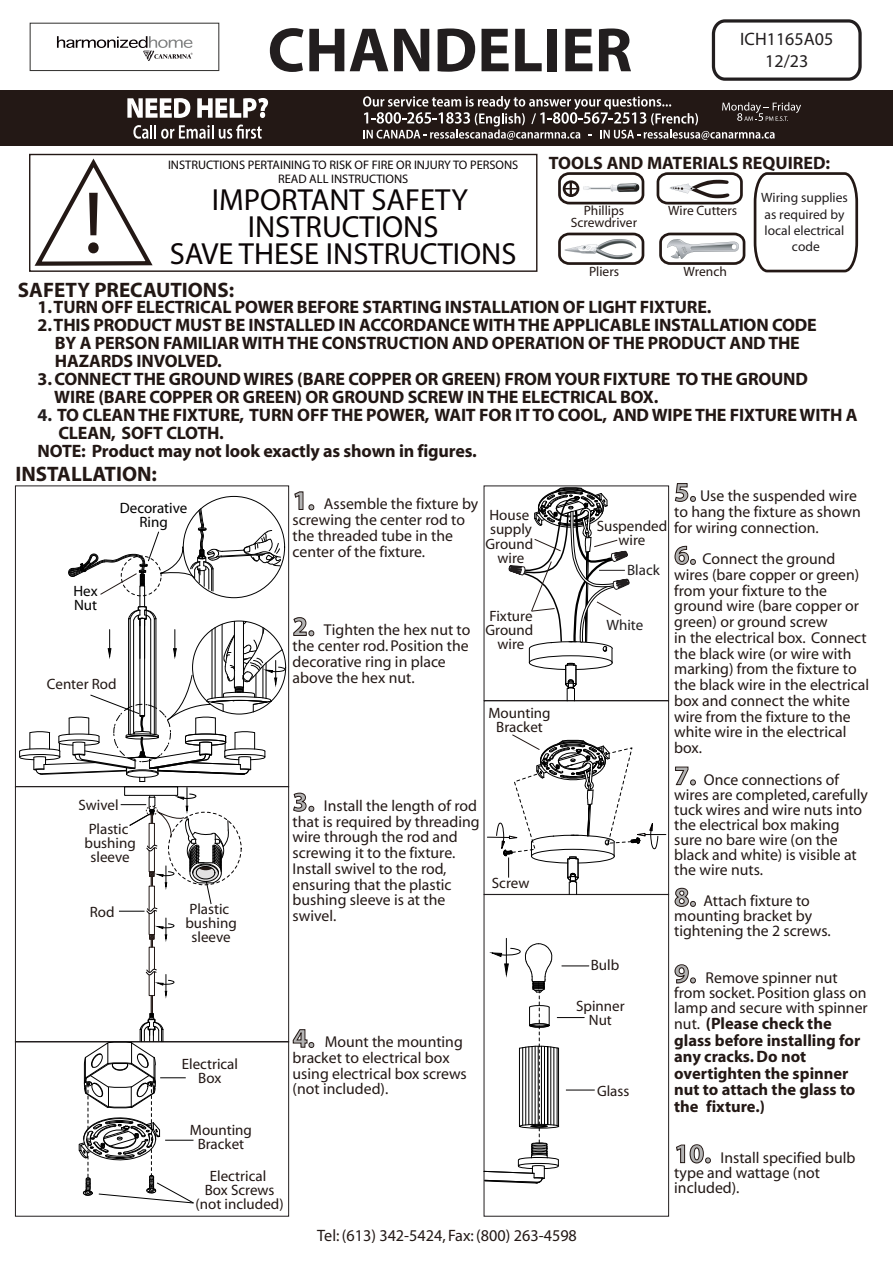
<style>
.page{position:relative;width:893px;height:1263px;background:#fff}
.page>*{position:absolute;margin:0;border:0;box-sizing:border-box;transform-origin:0 0}
.t1{font:88.5px "Myriad";color:#231815}
.t2{font:700 63px "Myriad";color:#221e1f}
.t3{font:30.6px/27px "Myriad";color:#0b0506;text-align:center}
.t4{font:700 21px "Myriad";color:#231815}
.t5{font:700 18px/18px "Myriad";letter-spacing:-.01em;color:#221714}
.t6{font:700 18px "Myriad";color:#231815}
.t7{font:18px/21.6px "Myriad";color:#221e1f;text-align:center}
.t8{font:700 16.5px/16.5px "Myriad";color:#231815}
.t9{font:16.5px "Myriad";color:#221815}
.t10{font:15.75px/15.8px "Myriad";color:#231815}
.t11{font:15.75px/15.1px "Myriad";color:#221815}
.t12{font:15px/14px "Myriad";color:#221815;text-align:center}
.t13{font:15px/14px "Myriad";color:#211613;text-align:center}
.t14{font:15px/14px "Myriad";color:#000}
.t15{font:15px/13.5px "Myriad";color:#231815;text-align:center}
.t16{font:15px "Myriad";color:#231f20}
.t17{font:13.5px/16.2px "Myriad";color:#211d1e;text-align:center}
.t18{font:13.5px/12px "Myriad";color:#231815;text-align:center}
.t19{font:12.45px/14.5px "Myriad";color:#0b0506;text-align:center}
.s1{color:#231f20}
.s2{font-weight:700;font-size:27px;color:#b3b3b3}
.s3{color:#231815}
.s4{font-weight:400;font-size:15.75px;color:#221815}
</style>
<div class="page">
<svg style="left:294px;top:491px;width:20px;height:19px"></svg>
<svg style="left:293px;top:617px;width:21px;height:19px"></svg>
<svg style="left:293px;top:792px;width:21px;height:20px"></svg>
<svg style="left:292px;top:1029px;width:22px;height:19px"></svg>
<svg style="left:674px;top:483px;width:21px;height:19px"></svg>
<svg style="left:674px;top:546px;width:21px;height:19px"></svg>
<svg style="left:675px;top:766px;width:20px;height:19px"></svg>
<svg style="left:674px;top:888px;width:21px;height:19px"></svg>
<svg style="left:674px;top:964px;width:21px;height:20px"></svg>
<svg style="left:676px;top:1144px;width:34px;height:20px"></svg>
<div style="left:15px;top:1041px;width:274px;height:175px;border:1px solid #221e1f"></div>
<div style="left:15px;top:486px;width:274px;height:301px;border:1px solid #221e1f"></div>
<svg style="left:711px;top:19px;width:151px;height:62px"></svg>
<svg style="left:656px;top:172px;width:87px;height:33px"></svg>
<svg style="left:558px;top:232px;width:87px;height:33px"></svg>
<svg style="left:558px;top:172px;width:87px;height:33px"></svg>
<svg style="left:659px;top:232px;width:87px;height:33px"></svg>
<svg style="left:34px;top:158px;width:119px;height:108px"></svg>
<div style="left:29px;top:154px;width:508px;height:118px;border:1px solid #231815"></div>
<svg style="left:753px;top:172px;width:106px;height:101px"></svg>
<div style="left:0;top:90px;width:892px;height:55px;background:#231815"></div>
<svg style="left:127px;top:98px;width:63px;height:20px"></svg>
<svg style="left:197px;top:98px;width:71px;height:20px"></svg>
<svg style="left:133px;top:125px;width:80px;height:14px"></svg>
<svg style="left:219px;top:125px;width:43px;height:14px"></svg>
<svg style="left:363px;top:96px;width:438px;height:44px"></svg>
<div style="left:124px;top:786px;width:54px;height:10px;border:1px solid #000"></div>
<div style="left:30px;top:23px;width:189px;height:48px;background:#fff;border:1px solid #363533"></div>
<svg style="left:57px;top:36px;width:136px;height:25px"></svg>
<svg style="left:19px;top:508px;width:266px;height:274px"></svg>
<svg style="left:508px;top:487px;width:121px;height:214px"></svg>
<svg style="left:487px;top:734px;width:179px;height:160px"></svg>
<svg style="left:483px;top:938px;width:111px;height:246px"></svg>
<svg style="left:78px;top:788px;width:151px;height:416px"></svg>
<h2 class="t2" style="left:268px;top:18px;width:366px">CHANDELIER</h2>
<p class="t7" style="left:740px;top:29px;width:94px">ICH1165A05<br>12/23</p>
<p class="t6" style="left:549px;top:153px;width:283px">TOOLS AND MATERIALS REQUIRED:</p>
<p class="t19" style="left:168px;top:158px;width:352px">INSTRUCTIONS PERTAINING TO RISK OF FIRE OR INJURY TO PERSONS<br>READ ALL INSTRUCTIONS</p>
<h3 class="t3" style="left:170px;top:188px;width:348px">IMPORTANT SAFETY<br>INSTRUCTIONS<br>SAVE THESE INSTRUCTIONS</h3>
<p class="t17" style="left:761px;top:190px;width:88px">Wiring supplies as required by local electrical code</p>
<p class="t5" style="left:38px;top:298px;width:675px">1. TURN OFF ELECTRICAL POWER BEFORE STARTING INSTALLATION OF LIGHT FIXTURE.</p>
<p class="t5" style="left:55px;top:316px;width:763px;text-indent:-17px">2. THIS PRODUCT MUST BE INSTALLED IN ACCORDANCE WITH THE APPLICABLE INSTALLATION CODE<br>BY A PERSON FAMILIAR WITH THE CONSTRUCTION AND OPERATION OF THE PRODUCT AND THE<br>HAZARDS INVOLVED.</p>
<p class="t5" style="left:54px;top:370px;width:755px;text-indent:-17px">3. CONNECT THE GROUND WIRES (BARE COPPER OR GREEN) FROM YOUR FIXTURE TO THE GROUND<br>WIRE (BARE COPPER OR GREEN) OR GROUND SCREW IN THE ELECTRICAL BOX.</p>
<p class="t5" style="left:38px;top:406px;width:821px"><span class="s1">4.</span> TO CLEAN THE FIXTURE, TURN OFF THE POWER, WAIT FOR IT TO COOL, AND WIPE THE FIXTURE WITH A</p>
<p class="t5" style="left:58px;top:424px;width:167px">CLEAN, SOFT CLOTH.</p>
<p class="t5" style="left:38px;top:442px;width:441px">NOTE: Product may not look exactly as shown in figures.</p>
<h3 class="t4" style="left:15px;top:464px;width:143px">INSTALLATION:</h3>
<h1 class="t1" style="left:83px;top:179px;width:22px">!</h1>
<p class="t18" style="left:570px;top:205px;width:68px">Phillips<br>Screwdriver</p>
<p class="t18" style="left:668px;top:205px;width:71px">Wire Cutters</p>
<p class="t18" style="left:589px;top:266px;width:31px">Pliers</p>
<p class="t18" style="left:683px;top:266px;width:45px">Wrench</p>
<h3 class="t4" style="left:18px;top:280px;width:218px">SAFETY PRECAUTIONS:</h3>
<p class="t10" style="left:674px;top:489px;width:188px"><span class="s2">5.</span> Use the suspended wire to hang the fixture as shown for wiring connection.</p>
<p class="t10" style="left:674px;top:552px;width:196px"><span class="s2">6.</span> Connect the ground wires (bare copper or green) from your fixture to the ground wire (bare copper or green) or ground screw<br>in the electrical box. Connect the black wire (or wire with marking) from the fixture to the black wire in the electrical box and connect the white wire from the fixture to the white wire in the electrical box.</p>
<p class="t11" style="left:674px;top:772px;width:195px"><span class="s2">7.</span> Once connections of wires are completed, carefully tuck wires and wire nuts into the <span class="s3">electrical</span> box making sure no bare wire (on the black and white) is visible at the wire nuts.</p>
<p class="t11" style="left:674px;top:894px;width:158px"><span class="s2">8.</span> Attach fixture to mounting bracket by tightening the 2 screws.</p>
<p class="t11" style="left:674px;top:971px;width:195px"><span class="s2">9.</span> Remove spinner nut from socket. Position glass on lamp and secure with spinner</p>
<p class="t8" style="left:674px;top:1016px;width:188px"><span class="s4">nut.</span> (Please check the glass before installing for any cracks. Do not overtighten the spinner nut to attach the glass to the fixture.)</p>
<p class="t11" style="left:674px;top:1151px;width:183px"><span class="s2">10.</span> Install specified bulb type and wattage (not included).</p>
<p class="t10" style="left:292px;top:497px;width:187px"><span class="s2">1.</span> Assemble the fixture by screwing the center rod to the threaded tube in the center of the fixture.</p>
<p class="t14" style="left:120px;top:502px;width:69px;text-align:center">Decorative<br>Ring</p>
<p class="t12" style="left:485px;top:509px;width:49px">House supply<br>Ground wire</p>
<p class="t12" style="left:596px;top:520px;width:72px">Suspended wire</p>
<p class="t16" style="left:627px;top:563px;width:34px">Black</p>
<p class="t14" style="left:73px;top:585px;width:26px">Hex<br>Nut</p>
<p class="t12" style="left:485px;top:609px;width:49px">Fixture<br>Ground wire</p>
<p class="t10" style="left:292px;top:623px;width:179px"><span class="s2">2.</span> Tighten the hex nut to the center rod. Position the decorative ring in place above the hex nut.</p>
<p class="t16" style="left:606px;top:618px;width:39px">White</p>
<p class="t12" style="left:47px;top:678px;width:71px">Center Rod</p>
<p class="t13" style="left:488px;top:707px;width:64px">Mounting<br>Bracket</p>
<p class="t10" style="left:292px;top:799px;width:188px"><span class="s2">3.</span> Install the length of rod that is required by threading wire through the rod and screwing it to the fixture.<br>Install swivel to the rod, ensuring that the plastic bushing sleeve is at the swivel.</p>
<p class="t12" style="left:79px;top:799px;width:41px">Swivel</p>
<p class="t12" style="left:84px;top:823px;width:53px">Plastic bushing sleeve</p>
<p class="t13" style="left:492px;top:877px;width:39px">Screw</p>
<p class="t12" style="left:185px;top:902px;width:53px">Plastic bushing sleeve</p>
<p class="t12" style="left:90px;top:906px;width:26px">Rod</p>
<p class="t15" style="left:590px;top:959px;width:30px">Bulb</p>
<p class="t15" style="left:576px;top:1000px;width:50px">Spinner<br>Nut</p>
<p class="t10" style="left:292px;top:1035px;width:176px"><span class="s2">4.</span> Mount the mounting bracket to electrical box using electrical box screws (not included).</p>
<p class="t13" style="left:182px;top:1057px;width:58px">Electrical<br>Box</p>
<p class="t15" style="left:597px;top:1085px;width:34px">Glass</p>
<p class="t13" style="left:190px;top:1124px;width:64px">Mounting<br>Bracket</p>
<p class="t13" style="left:195px;top:1170px;width:89px">Electrical<br>Box Screws (not included)</p>
<p class="t9" style="left:317px;top:1228px;width:261px">Tel: (613) 342-5424, Fax: (800) 263-4598</p>
</div>
